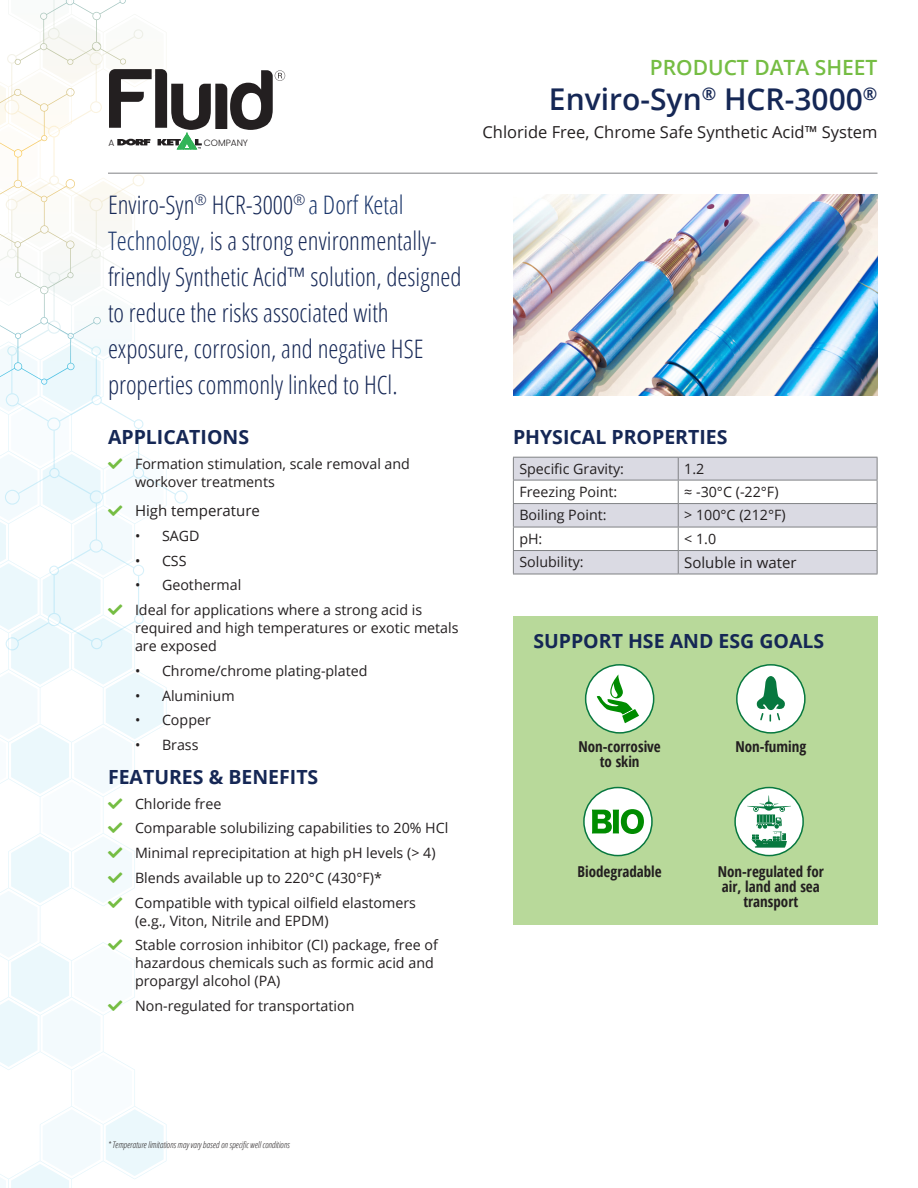
<style>
.page{position:relative;width:918px;height:1188px;background:#fff}
.page>*{position:absolute;margin:0;border:0;box-sizing:border-box;transform-origin:0 0}
.t1{font:600 30px "Open Sans";color:#152755}
.Body{font:300 condensed 25.5px/36px "Open Sans";color:#152755}
.t2{font:600 21px "Open Sans";color:#75bd43}
.Body_Bullets{font:700 19.5px "Open Sans";color:#152755}
.Subheads_Fluid{font:700 19.5px "Open Sans";color:#152755}
.t3{font:16.5px "Open Sans";color:#231f20}
.t4{font:700 condensed 15px/15px "Open Sans";color:#231f20;text-align:center}
.Body_Bullets-2{font:15px "Open Sans";color:#231f20}
.Body_Bullets-3{font:14.25px/18px "Open Sans";color:#231f20}
.t5{font:300 9.15px "Poppins";letter-spacing:-.005em;color:#231f20}
.Body_Bullets-4{font:italic 300 condensed 9px "Open Sans";color:#231f20}
.s1{color:#1a366b}
</style>
<div class="page">
<hr style="left:108px;top:173px;width:770px;height:1px;background:#808285">
<img style="left:513px;top:194px;width:365px;height:201px">
<svg style="left:513px;top:457px;width:365px;height:117px"></svg>
<hr style="left:513px;top:574px;width:165px;height:1px;background:#808285">
<hr style="left:678px;top:574px;width:200px;height:1px;background:#808285">
<div style="left:513px;top:616px;width:365px;height:308px;background:#b8d99a"></div>
<div style="left:586px;top:665px;width:68px;height:68px;background:#fff;border-radius:50%"></div>
<div style="left:585px;top:664px;width:69px;height:70px;border:2px solid #07783f;border-radius:50%"></div>
<svg style="left:597px;top:674px;width:42px;height:49px"></svg>
<div style="left:737px;top:665px;width:68px;height:68px;background:#fff;border-radius:50%"></div>
<div style="left:736px;top:664px;width:70px;height:70px;border:2px solid #07783f;border-radius:50%"></div>
<svg style="left:757px;top:676px;width:28px;height:46px"></svg>
<div style="left:584px;top:788px;width:68px;height:68px;background:#fff;border-radius:50%"></div>
<div style="left:583px;top:787px;width:70px;height:69px;border:2px solid #07783f;border-radius:50%"></div>
<svg style="left:592px;top:809px;width:52px;height:25px"></svg>
<div style="left:735px;top:788px;width:68px;height:68px;background:#fff;border-radius:50%"></div>
<div style="left:734px;top:787px;width:70px;height:69px;border:2px solid #07783f;border-radius:50%"></div>
<svg style="left:747px;top:796px;width:44px;height:52px"></svg>
<svg style="left:0;top:0;width:285px;height:1188px"></svg>
<p class="t5" style="left:109px;top:137px;width:7px">A</p>
<p class="t5" style="left:204px;top:137px;width:46px">COMPANY</p>
<p class="Body" style="left:108px;top:186px;width:355px">Enviro-Syn<sup>®</sup> HCR-3000<sup>®</sup> <span class="s1">a Dorf Ketal Technology,</span> is a strong environmentally&shy;friendly Synthetic Acid™ solution, designed to reduce the risks associated with exposure, corrosion, and negative HSE properties commonly linked to HCl.</p>
<p class="Body_Bullets" style="left:108px;top:423px;width:143px">APPLICATIONS</p>
<p class="Body_Bullets-3" style="left:135px;top:454px;width:277px">Formation stimulation, scale removal and workover treatments</p>
<p class="Body_Bullets-2" style="left:135px;top:500px;width:126px">High temperature</p>
<p class="Body_Bullets-3" style="left:135px;top:526px;width:66px">• SAGD</p>
<p class="Body_Bullets-3" style="left:135px;top:551px;width:53px">• CSS</p>
<p class="Body_Bullets-3" style="left:135px;top:576px;width:108px">• Geothermal</p>
<p class="Body_Bullets-3" style="left:135px;top:601px;width:325px">Ideal for applications where a strong acid is required and high temperatures or exotic metals are exposed</p>
<p class="Body_Bullets-3" style="left:135px;top:661px;width:234px">• Chrome/chrome plating-plated</p>
<p class="Body_Bullets-3" style="left:135px;top:686px;width:101px">• Aluminium</p>
<p class="Body_Bullets-3" style="left:135px;top:711px;width:77px">• Copper</p>
<p class="Body_Bullets-3" style="left:135px;top:736px;width:65px">• Brass</p>
<p class="Body_Bullets" style="left:108px;top:763px;width:212px">FEATURES &amp; BENEFITS</p>
<p class="Body_Bullets-3" style="left:135px;top:794px;width:88px">Chloride free</p>
<p class="Body_Bullets-3" style="left:135px;top:819px;width:315px">Comparable solubilizing capabilities to 20% HCl</p>
<p class="Body_Bullets-3" style="left:135px;top:844px;width:302px">Minimal reprecipitation at high pH levels (&gt; 4)</p>
<p class="Body_Bullets-3" style="left:135px;top:868px;width:248px">Blends available up to 220°C (430°F)*</p>
<p class="Body_Bullets-3" style="left:135px;top:893px;width:283px">Compatible with typical oilfield elastomers (e.g., Viton, Nitrile and EPDM)</p>
<p class="Body_Bullets-3" style="left:135px;top:936px;width:304px">Stable corrosion inhibitor (CI) package, free of hazardous chemicals such as formic acid and propargyl alcohol (PA)</p>
<p class="Body_Bullets-3" style="left:135px;top:997px;width:221px">Non-regulated for transportation</p>
<h3 class="t2" style="left:650px;top:53px;width:229px">PRODUCT DATA SHEET</h3>
<h1 class="t1" style="left:549px;top:78px;width:330px">Enviro-Syn<sup>®</sup> HCR-3000<sup>®</sup></h1>
<p class="t3" style="left:482px;top:120px;width:397px">Chloride Free, Chrome Safe Synthetic Acid™ System</p>
<p class="Body_Bullets" style="left:513px;top:423px;width:216px">PHYSICAL PROPERTIES</p>
<p class="Body_Bullets-3" style="left:519px;top:460px;width:106px">Specific Gravity:</p>
<p class="Body_Bullets-3" style="left:684px;top:460px;width:22px">1.2</p>
<p class="Body_Bullets-3" style="left:519px;top:482px;width:100px">Freezing Point:</p>
<p class="Body_Bullets-3" style="left:684px;top:482px;width:96px">≈ -30°C (-22°F)</p>
<p class="Body_Bullets-3" style="left:519px;top:506px;width:89px">Boiling Point:</p>
<p class="Body_Bullets-3" style="left:684px;top:506px;width:103px">&gt; 100°C (212°F)</p>
<p class="Body_Bullets-3" style="left:519px;top:529px;width:25px">pH:</p>
<p class="Body_Bullets-3" style="left:684px;top:529px;width:33px">&lt; 1.0</p>
<p class="Body_Bullets-3" style="left:519px;top:553px;width:66px">Solubility:</p>
<p class="Body_Bullets-2" style="left:684px;top:552px;width:114px">Soluble in water</p>
<p class="Subheads_Fluid" style="left:533px;top:627px;width:292px">SUPPORT HSE AND ESG GOALS</p>
<p class="t4" style="left:578px;top:739px;width:84px">Non-corrosive to skin</p>
<p class="t4" style="left:735px;top:739px;width:72px">Non-fuming</p>
<p class="t4" style="left:578px;top:864px;width:86px">Biodegradable</p>
<p class="t4" style="left:718px;top:864px;width:108px">Non-regulated for air, land and sea transport</p>
<p class="Body_Bullets-4" style="left:108px;top:1138px;width:183px">* Temperature limitations may vary based on specific well conditions</p>
</div>
